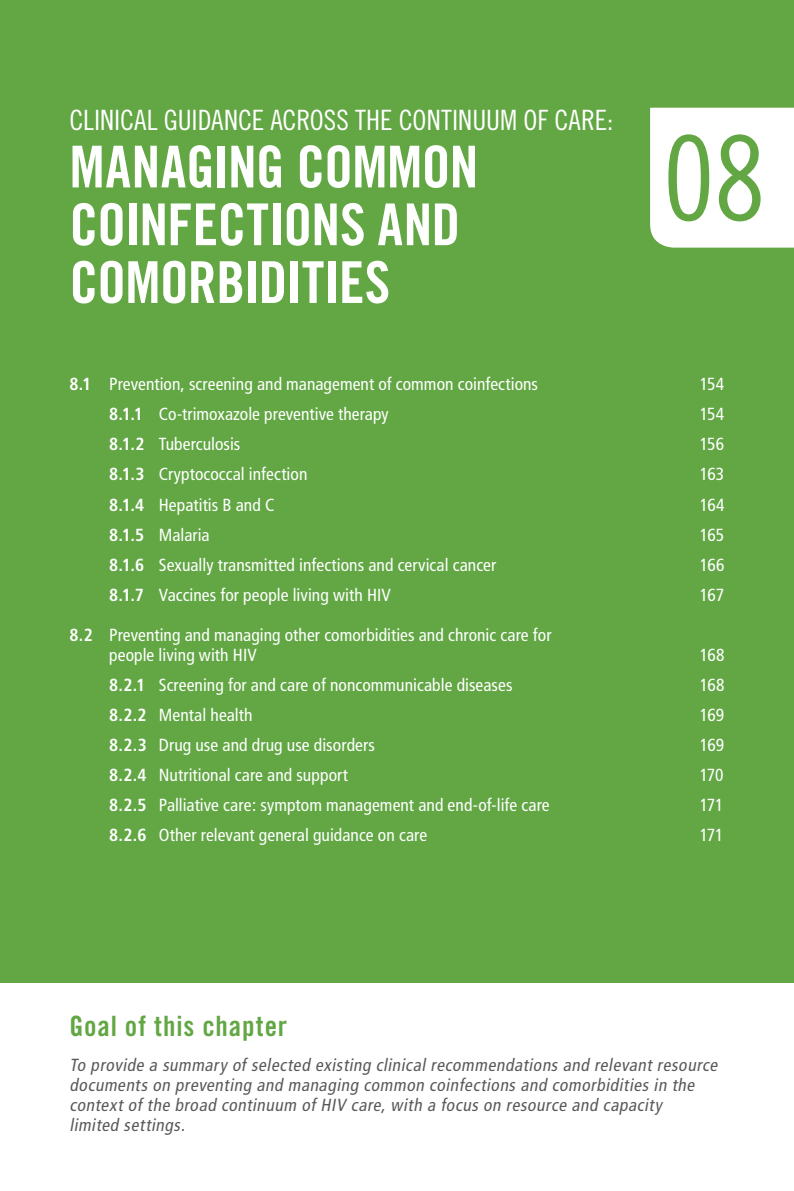
<style>
.page{position:relative;width:794px;height:1191px;background:#fff}
.page>*{position:absolute;margin:0;border:0;box-sizing:border-box;transform-origin:0 0}
.t1{font:117.25px "Trade Gothic Cond Eighteen";color:#62a744}
.t2{font:57.75px/57.8px "Trade Gothic Bold Cond Twenty";letter-spacing:-.015em;color:#fff}
.t3{font:28px "Trade Gothic Cond Eighteen";letter-spacing:-.005em;color:#fff}
.t4{font:28px "Trade Gothic Bold Cond Twenty";letter-spacing:.035em;color:#62a744}
.t5{font:condensed 17.5px/20.1px "Frutiger";letter-spacing:.005em;color:#fff}
.t6{font:italic condensed 17.5px/20.1px "Frutiger";color:#58595b}
.s1{font-weight:700}
</style>
<div class="page">
<div style="left:0;top:0;width:794px;height:982px;background:#62a744"></div>
<div style="left:650px;top:108px;width:144px;height:140px;background:#fff"></div>
<p class="t3" style="left:69px;top:103px;width:545px">CLINICAL GUIDANCE ACROSS THE CONTINUUM OF CARE:</p>
<p class="t2" style="left:69px;top:137px;width:410px">MANAGING COMMON<br>COINFECTIONS AND<br>COMORBIDITIES</p>
<p class="t1" style="left:663px;top:109px;width:104px">08</p>
<p class="t5" style="left:69px;top:374px;width:470px"><span class="s1">8.1</span> Prevention, screening and management of common coinfections</p>
<p class="t5" style="left:699px;top:374px;width:26px">154</p>
<p class="t5" style="left:109px;top:404px;width:281px"><span class="s1">8.1.1</span> Co-trimoxazole preventive therapy</p>
<p class="t5" style="left:699px;top:404px;width:26px">154</p>
<p class="t5" style="left:109px;top:434px;width:133px"><span class="s1">8.1.2</span> Tuberculosis</p>
<p class="t5" style="left:699px;top:434px;width:26px">156</p>
<p class="t5" style="left:109px;top:464px;width:200px"><span class="s1">8.1.3</span> Cryptococcal infection</p>
<p class="t5" style="left:699px;top:464px;width:26px">163</p>
<p class="t5" style="left:109px;top:494px;width:167px"><span class="s1">8.1.4</span> Hepatitis B and C</p>
<p class="t5" style="left:699px;top:494px;width:26px">164</p>
<p class="t5" style="left:109px;top:524px;width:102px"><span class="s1">8.1.5</span> Malaria</p>
<p class="t5" style="left:699px;top:524px;width:26px">165</p>
<p class="t5" style="left:109px;top:554px;width:389px"><span class="s1">8.1.6</span> Sexually transmitted infections and cervical cancer</p>
<p class="t5" style="left:699px;top:554px;width:26px">166</p>
<p class="t5" style="left:109px;top:584px;width:283px"><span class="s1">8.1.7</span> Vaccines for people living with HIV</p>
<p class="t5" style="left:699px;top:584px;width:26px">167</p>
<p class="t5" style="left:109px;top:624px;width:444px;text-indent:-40px"><span class="s1">8.2</span> Preventing and managing other comorbidities and chronic care for people living with HIV</p>
<p class="t5" style="left:699px;top:645px;width:26px">168</p>
<p class="t5" style="left:109px;top:675px;width:405px"><span class="s1">8.2.1</span> Screening for and care of noncommunicable diseases</p>
<p class="t5" style="left:699px;top:675px;width:26px">168</p>
<p class="t5" style="left:109px;top:705px;width:145px"><span class="s1">8.2.2</span> Mental health</p>
<p class="t5" style="left:699px;top:705px;width:26px">169</p>
<p class="t5" style="left:109px;top:735px;width:267px"><span class="s1">8.2.3</span> Drug use and drug use disorders</p>
<p class="t5" style="left:699px;top:735px;width:26px">169</p>
<p class="t5" style="left:109px;top:765px;width:240px"><span class="s1">8.2.4</span> Nutritional care and support</p>
<p class="t5" style="left:699px;top:765px;width:25px">170</p>
<p class="t5" style="left:109px;top:795px;width:442px"><span class="s1">8.2.5</span> Palliative care: symptom management and end-of-life care</p>
<p class="t5" style="left:699px;top:795px;width:25px">171</p>
<p class="t5" style="left:109px;top:825px;width:319px"><span class="s1">8.2.6</span> Other relevant general guidance on care</p>
<p class="t5" style="left:699px;top:825px;width:25px">171</p>
<p class="t4" style="left:69px;top:1009px;width:219px">Goal of this chapter</p>
<p class="t6" style="left:69px;top:1055px;width:653px">To provide a summary of selected existing clinical recommendations and relevant resource documents on preventing and managing common coinfections and comorbidities in the context of the broad continuum of HIV care, with a focus on resource and capacity<br>limited settings.</p>
</div>
